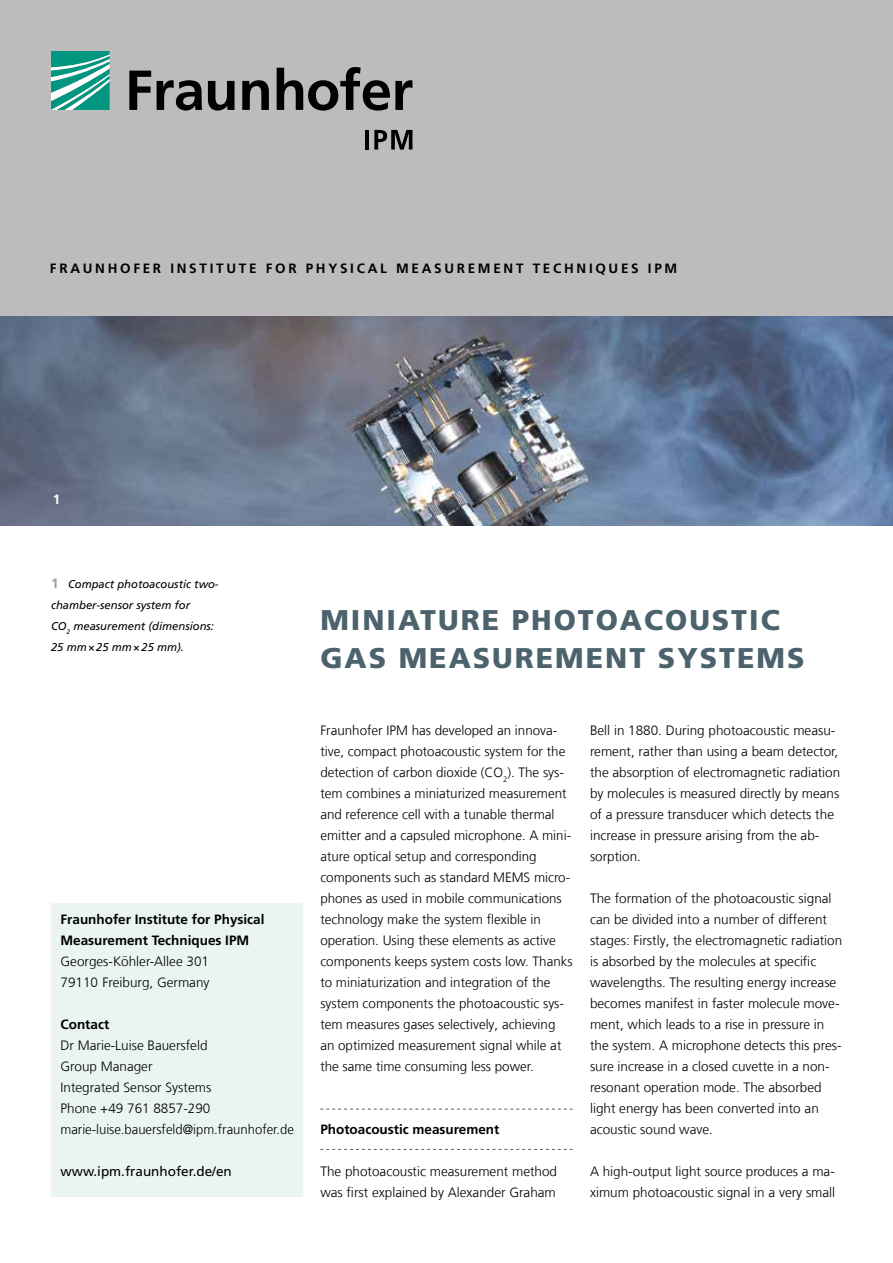
<style>
.page{position:relative;width:893px;height:1263px;background:#fff}
.page>*{position:absolute;margin:0;border:0;box-sizing:border-box;transform-origin:0 0}
.t1{font:900 28.5px/37.5px "Frutiger LT Com";letter-spacing:.07em;color:#4c626c}
.t2{font:300 13.5px/21px "Frutiger LT Com";color:#000}
.t3{font:700 13.5px/21px "Frutiger LT Com";color:#000}
.t4{font:700 13.5px "Frutiger LT Com";letter-spacing:.2em;color:#000}
.t5{font:13.5px "Frutiger LT Com";color:#000}
.t6{font:700 13.5px "Frutiger LT Com";color:#fff}
.t7{font:italic 11.25px/21px "Frutiger LT Com";color:#000}
.s1{font-weight:700;font-style:normal;font-size:13.5px;color:#9d9d9c}
</style>
<div class="page">
<img style="left:0;top:315px;width:893px;height:210px">
<div style="left:0;top:0;width:893px;height:315px;background:#bcbcbc"></div>
<svg style="left:320px;top:1109px;width:253px;height:1px"></svg>
<svg style="left:320px;top:1149px;width:253px;height:1px"></svg>
<svg style="left:51px;top:51px;width:59px;height:59px;background:#4bb3a3"></svg>
<svg style="left:129px;top:67px;width:283px;height:44px"></svg>
<hr style="left:365px;top:130px;width:4px;height:20px;background:#000">
<svg style="left:374px;top:130px;width:38px;height:20px"></svg>
<div style="left:51px;top:903px;width:252px;height:294px;background:#eaf5f3"></div>
<p class="t4" style="left:50px;top:260px;width:629px">FRAUNHOFER INSTITUTE FOR PHYSICAL MEASUREMENT TECHNIQUES IPM</p>
<p class="t6" style="left:53px;top:492px;width:9px">1</p>
<p class="t7" style="left:51px;top:574px;width:169px"><span class="s1">1</span> Compact photoacoustic two&shy;chamber-sensor system for<br>CO<sub>2</sub> measurement (dimensions:<br>25 mm×25 mm×25 mm).</p>
<p class="t3" style="left:61px;top:909px;width:206px">Fraunhofer Institute for Physical<br>Measurement Techniques IPM</p>
<p class="t2" style="left:61px;top:951px;width:151px">Georges-Köhler-Allee 301<br>79110 Freiburg, Germany</p>
<p class="t3" style="left:61px;top:1014px;width:50px">Contact</p>
<p class="t2" style="left:61px;top:1035px;width:235px">Dr Marie-Luise Bauersfeld<br>Group Manager<br>Integrated Sensor Systems<br>Phone +49 761 8857-290 marie-luise.bauersfeld@ipm.fraunhofer.de</p>
<p class="t5" style="left:61px;top:1163px;width:173px">www.ipm.fraunhofer.de/en</p>
<h1 class="t1" style="left:320px;top:602px;width:486px">MINIATURE PHOTOACOUSTIC<br>GAS MEASUREMENT SYSTEMS</h1>
<p class="t2" style="left:320px;top:720px;width:254px">Fraunhofer IPM has developed an innova&shy;tive, compact photoacoustic system for the detection of carbon dioxide (CO<sub>2</sub>). The sys&shy;tem combines a miniaturized measurement and reference cell with a tunable thermal emitter and a capsuled microphone. A mini&shy;ature optical setup and corresponding components such as standard MEMS micro&shy;phones as used in mobile communications technology make the system flexible in operation. Using these elements as active components keeps system costs low. Thanks to miniaturization and integration of the system components the photoacoustic sys&shy;tem measures gases selectively, achieving an optimized measurement signal while at the same time consuming less power.</p>
<p class="t3" style="left:320px;top:1119px;width:181px">Photoacoustic measurement</p>
<p class="t2" style="left:320px;top:1161px;width:238px">The photoacoustic measurement method was first explained by Alexander Graham</p>
<p class="t2" style="left:590px;top:720px;width:252px">Bell in 1880. During photoacoustic measu&shy;rement, rather than using a beam detector, the absorption of electromagnetic radiation by molecules is measured directly by means of a pressure transducer which detects the increase in pressure arising from the ab&shy;sorption.</p>
<p class="t2" style="left:590px;top:888px;width:254px">The formation of the photoacoustic signal can be divided into a number of different stages: Firstly, the electromagnetic radiation is absorbed by the molecules at specific wavelengths. The resulting energy increase becomes manifest in faster molecule move&shy;ment, which leads to a rise in pressure in the system. A microphone detects this pres&shy;sure increase in a closed cuvette in a non&shy;resonant operation mode. The absorbed light energy has been converted into an acoustic sound wave.</p>
<p class="t2" style="left:590px;top:1161px;width:247px">A high-output light source produces a ma&shy;ximum photoacoustic signal in a very small</p>
</div>
